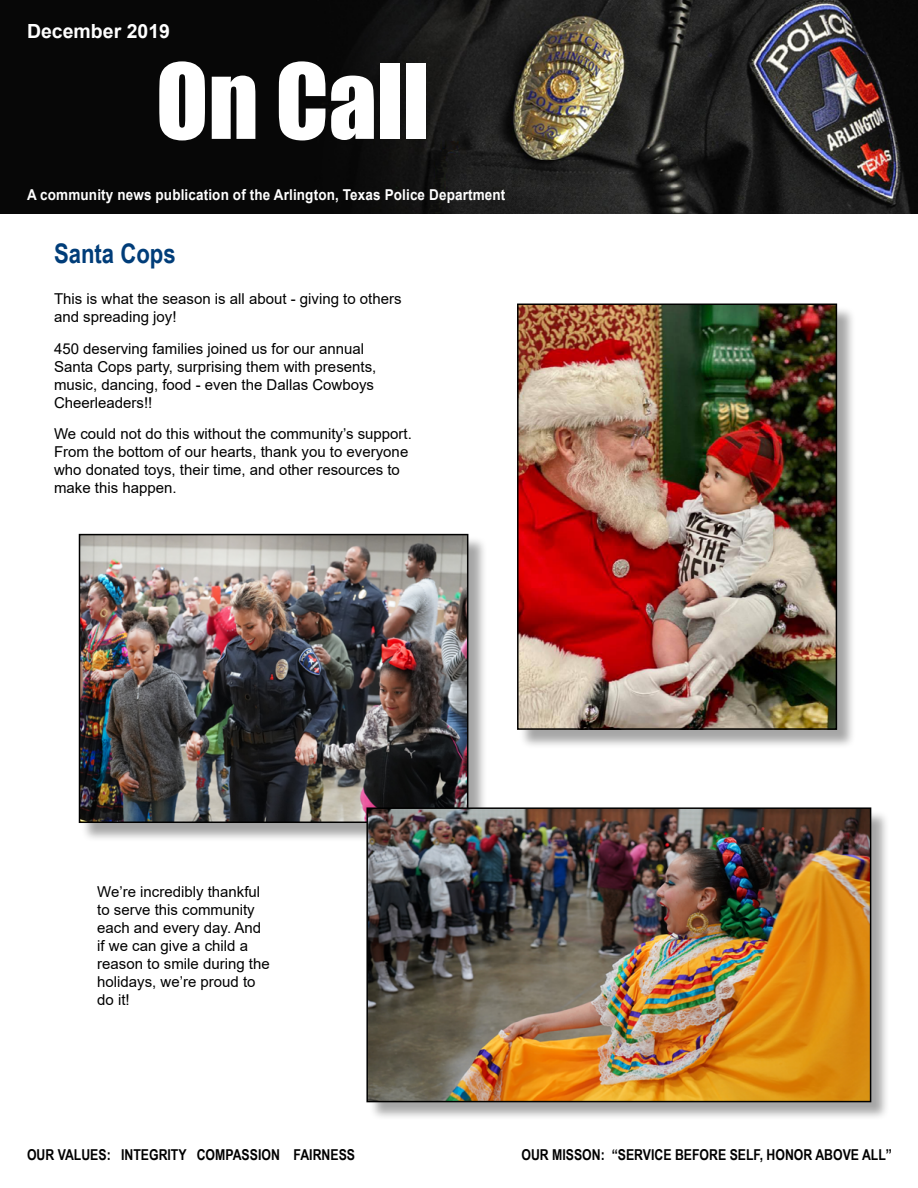
<style>
.page{position:relative;width:918px;height:1188px;background:#fff}
.page>*{position:absolute;margin:0;border:0;box-sizing:border-box;transform-origin:0 0}
.t1{font:96px "Impact";color:#fff}
.t2{font:700 27px "Arial Narrow";color:#003d79}
.t3{font:700 19.5px "Arial";color:#fff}
.t4{font:15px/18px "Arial";color:#000}
.t5{font:700 15px "Arial Narrow";color:#000}
.t6{font:700 15px "Arial";letter-spacing:.01em;color:#fff;scale:.9 1}
</style>
<div class="page">
<img style="left:0;top:0;width:918px;height:214px">
<div style="left:519px;top:305px;width:337px;height:444px;background:#000;opacity:.35"></div>
<img style="left:520px;top:307px;width:314px;height:420px">
<div style="left:517px;top:304px;width:320px;height:426px;border:2px solid #000"></div>
<div style="left:81px;top:536px;width:406px;height:306px;background:#000;opacity:.35"></div>
<img style="left:82px;top:537px;width:383px;height:283px">
<div style="left:79px;top:534px;width:389px;height:289px;border:2px solid #000"></div>
<div style="left:368px;top:809px;width:522px;height:312px;background:#000;opacity:.35"></div>
<img style="left:369px;top:810px;width:499px;height:289px">
<div style="left:366px;top:807px;width:505px;height:295px;border:2px solid #000"></div>
<h3 class="t3" style="left:27px;top:18px;width:145px">December 2019</h3>
<h1 class="t1" style="left:156px;top:27px;width:275px">On Call</h1>
<p class="t6" style="left:27px;top:184px;width:533px">A community news publication of the Arlington, Texas Police Department</p>
<h2 class="t2" style="left:54px;top:233px;width:123px">Santa Cops</h2>
<p class="t4" style="left:54px;top:290px;width:349px">This is what the season is all about - giving to others and spreading joy!</p>
<p class="t4" style="left:54px;top:340px;width:324px">450 deserving families joined us for our annual Santa Cops party, surprising them with presents, music, dancing, food - even the Dallas Cowboys Cheerleaders!!</p>
<p class="t4" style="left:54px;top:425px;width:359px">We could not do this without the community’s support.<br>From the bottom of our hearts, thank you to everyone who donated toys, their time, and other resources to make this happen.</p>
<p class="t4" style="left:97px;top:882px;width:174px">We’re incredibly thankful to serve this community each and every day. And if we can give a child a reason to smile during the holidays, we’re proud to do it!</p>
<p class="t5" style="left:27px;top:1143px;width:330px">OUR VALUES: INTEGRITY COMPASSION FAIRNESS</p>
<p class="t5" style="left:521px;top:1143px;width:372px">OUR MISSON: “SERVICE BEFORE SELF, HONOR ABOVE ALL”</p>
</div>
